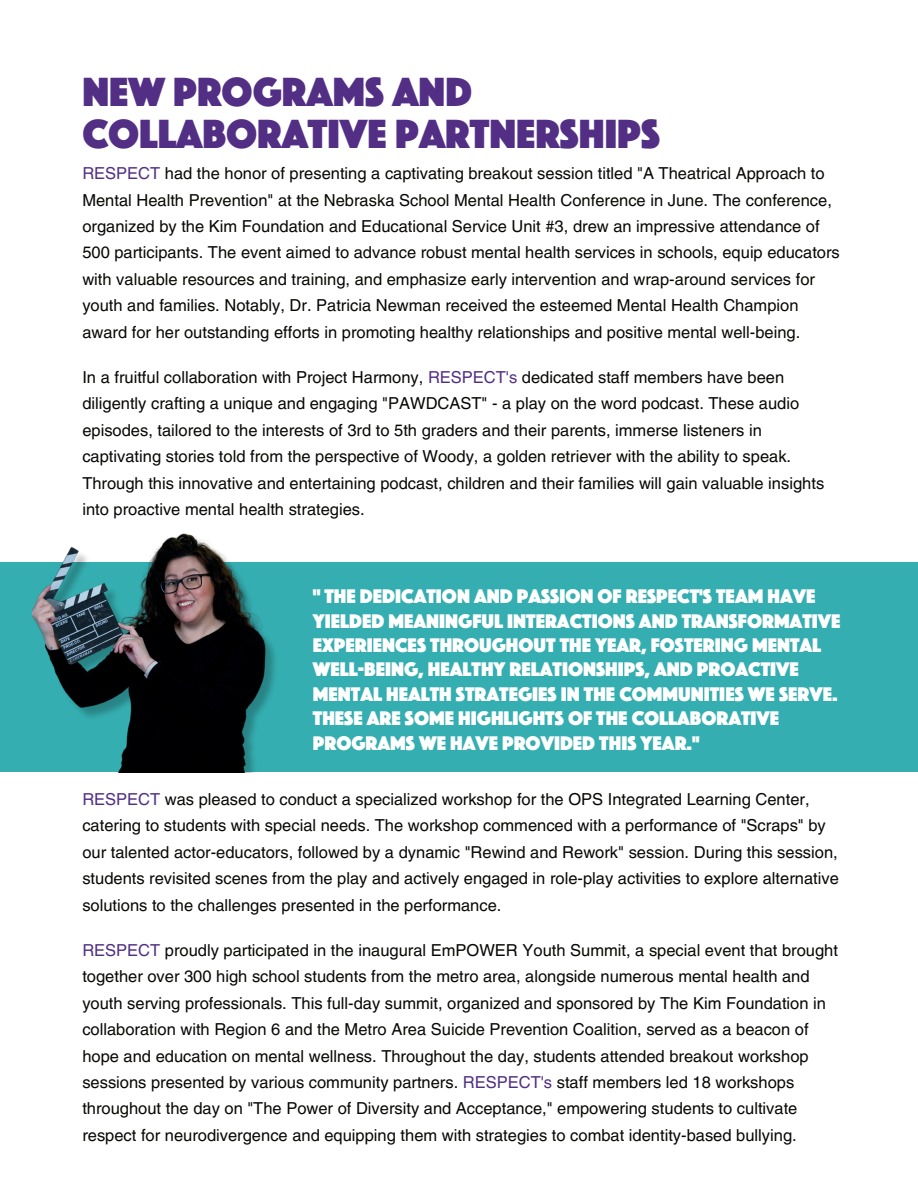
<style>
.page{position:relative;width:918px;height:1188px;background:#fff}
.page>*{position:absolute;margin:0;border:0;box-sizing:border-box;transform-origin:0 0}
.t1{font:42px/42px "Phosphate Pro Solid";color:#522f84}
.t2{font:20.4px/24.5px "Phosphate Pro Solid";color:#fff}
.t3{font:16.5px/26.4px "Helvetica LT Pro";color:#080704}
.s1{color:#522f84}
</style>
<div class="page">
<div style="left:0;top:562px;width:918px;height:210px;background:#35aeb1"></div>
<img style="left:32px;top:533px;width:243px;height:240px">
<h1 class="t1" style="left:82px;top:69px;width:579px">NEW PROGRAMS AND<br>COLLABORATIVE PARTNERSHIPS</h1>
<p class="t3" style="left:82px;top:160px;width:759px"><span class="s1">RESPECT</span> had the honor of presenting a captivating breakout session titled "A Theatrical Approach to Mental Health Prevention" at the Nebraska School Mental Health Conference in June. The conference, organized by the Kim Foundation and Educational Service Unit #3, drew an impressive attendance of 500 participants. The event aimed to advance robust mental health services in schools, equip educators with valuable resources and training, and emphasize early intervention and wrap-around services for youth and families. Notably, Dr. Patricia Newman received the esteemed Mental Health Champion award for her outstanding efforts in promoting healthy relationships and positive mental well-being.</p>
<p class="t3" style="left:82px;top:364px;width:743px">In a fruitful collaboration with Project Harmony, <span class="s1">RESPECT's</span> dedicated staff members have been diligently crafting a unique and engaging "PAWDCAST" - a play on the word podcast. These audio episodes, tailored to the interests of 3rd to 5th graders and their parents, immerse listeners in captivating stories told from the perspective of Woody, a golden retriever with the ability to speak.<br>Through this innovative and entertaining podcast, children and their families will gain valuable insights into proactive mental health strategies.</p>
<p class="t2" style="left:313px;top:583px;width:529px">'' THE DEDICATION AND PASSION OF RESPECT'S TEAM HAVE YIELDED MEANINGFUL INTERACTIONS AND TRANSFORMATIVE EXPERIENCES THROUGHOU T THE YEAR, FOSTERING MENTAL WELL-BEING, HEALTHY RELATIONSHIPS, AND PROACTIVE MENTAL HEALTH STRATEGIES IN THE COMMUNITIES WE SERVE.<br>THESE ARE SOME HIGHLIGHTS OF THE COLLABORATIVE PROGRAMS WE HAVE PROVIDED THIS YEAR.''</p>
<p class="t3" style="left:82px;top:786px;width:758px"><span class="s1">RESPECT</span> was pleased to conduct a specialized workshop for the OPS Integrated Learning Center, catering to students with special needs. The workshop commenced with a performance of "Scraps" by our talented actor-educators, followed by a dynamic "Rewind and Rework" session. During this session, students revisited scenes from the play and actively engaged in role-play activities to explore alternative solutions to the challenges presented in the performance.</p>
<p class="t3" style="left:82px;top:937px;width:757px"><span class="s1">RESPECT</span> proudly participated in the inaugural EmPOWER Youth Summit, a special event that brought together over 300 high school students from the metro area, alongside numerous mental health and youth serving professionals. This full-day summit, organized and sponsored by The Kim Foundation in collaboration with Region 6 and the Metro Area Suicide Prevention Coalition, served as a beacon of hope and education on mental wellness. Throughout the day, students attended breakout workshop sessions presented by various community partners. <span class="s1">RESPECT's</span> staff members led 18 workshops throughout the day on "The Power of Diversity and Acceptance," empowering students to cultivate respect for neurodivergence and equipping them with strategies to combat identity-based bullying.</p>
</div>
